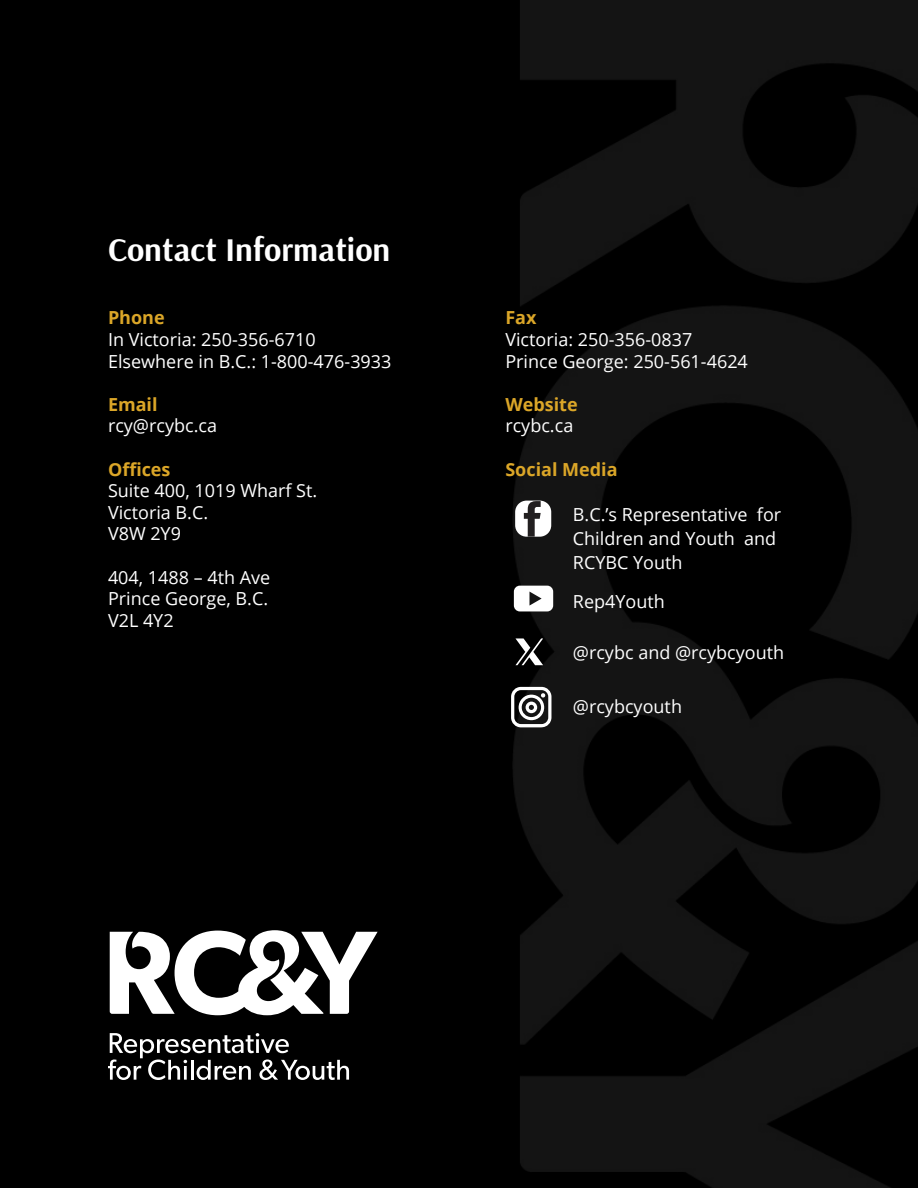
<style>
.page{position:relative;width:918px;height:1188px;background:#000}
.page>*{position:absolute;margin:0;border:0;box-sizing:border-box;transform-origin:0 0}
.t1{font:700 33px "Arsenal";color:#fff}
.t2{font:18px/21.6px "Open Sans";color:#fff}
.t3{font:700 18px "Open Sans";color:#dba628}
</style>
<div class="page">
<img style="left:513px;top:0;width:405px;height:1188px">
<svg style="left:515px;top:501px;width:36px;height:36px"></svg>
<svg style="left:511px;top:687px;width:40px;height:40px;background:#7c7c7c"></svg>
<svg style="left:514px;top:586px;width:39px;height:25px"></svg>
<svg style="left:515px;top:638px;width:28px;height:27px"></svg>
<svg style="left:108px;top:1033px;width:241px;height:47px"></svg>
<svg style="left:110px;top:930px;width:268px;height:85px"></svg>
<h1 class="t1" style="left:108px;top:226px;width:284px">Contact Information</h1>
<p class="t3" style="left:108px;top:305px;width:58px">Phone</p>
<p class="t2" style="left:108px;top:328px;width:285px">In Victoria: 250-356-6710<br>Elsewhere in B.C.: 1-800-476-3933</p>
<p class="t3" style="left:108px;top:392px;width:51px">Email</p>
<p class="t2" style="left:108px;top:415px;width:111px">rcy@rcybc.ca</p>
<p class="t3" style="left:108px;top:456px;width:64px">Offices</p>
<p class="t2" style="left:108px;top:479px;width:211px">Suite 400, 1019 Wharf St.<br>Victoria B.C.<br>V8W 2Y9</p>
<p class="t2" style="left:108px;top:566px;width:164px">404, 1488 – 4th Ave<br>Prince George, B.C.<br>V2L 4Y2</p>
<p class="t3" style="left:505px;top:305px;width:33px">Fax</p>
<p class="t2" style="left:505px;top:328px;width:244px">Victoria: 250-356-0837<br>Prince George: 250-561-4624</p>
<p class="t3" style="left:505px;top:392px;width:74px">Website</p>
<p class="t2" style="left:505px;top:415px;width:69px">rcybc.ca</p>
<p class="t3" style="left:505px;top:456px;width:114px">Social Media</p>
<p class="t2" style="left:573px;top:502px;width:210px;line-height:24px">B.C.’s Representative for<br>Children and Youth and<br>RCYBC Youth</p>
<p class="t2" style="left:573px;top:590px;width:93px">Rep4Youth</p>
<p class="t2" style="left:573px;top:641px;width:213px">@rcybc and @rcybcyouth</p>
<p class="t2" style="left:573px;top:695px;width:111px">@rcybcyouth</p>
</div>
